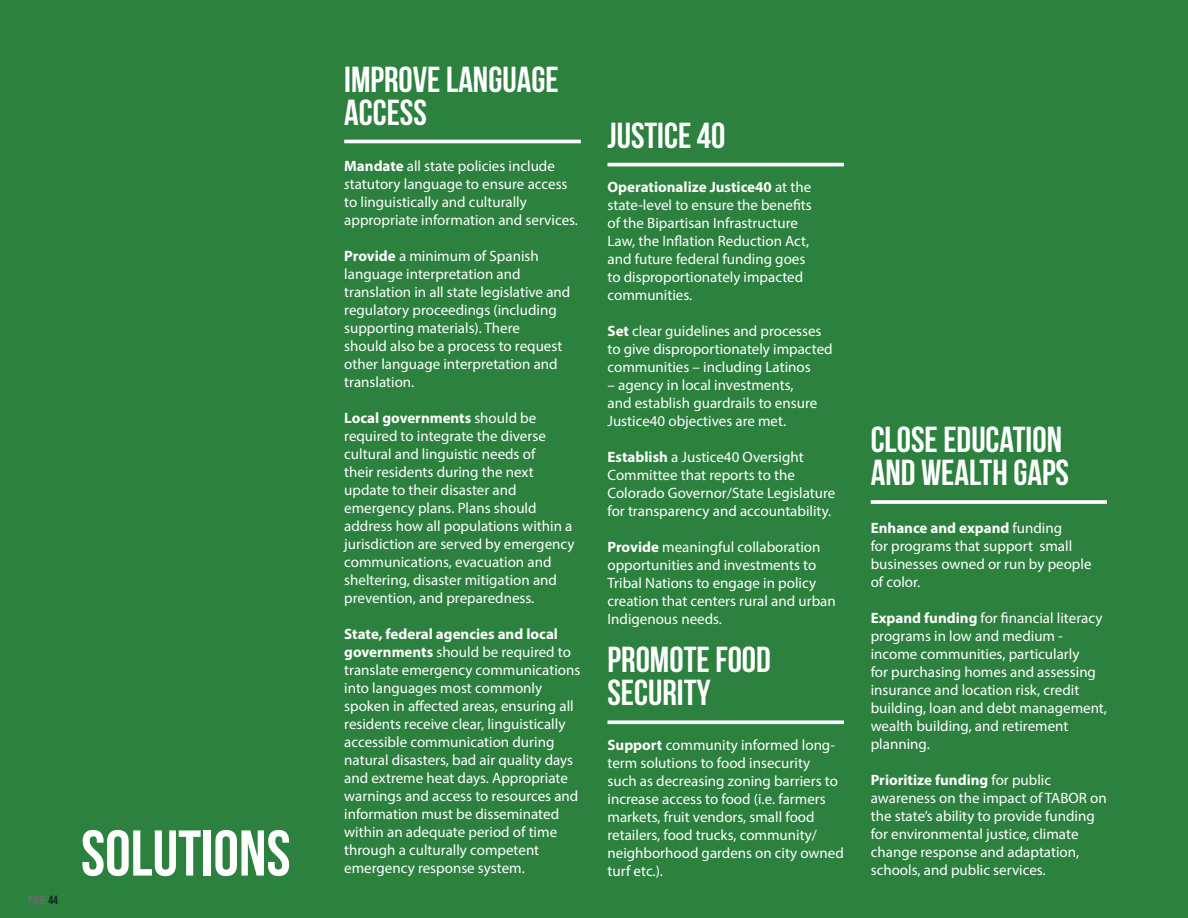
<style>
.page{position:relative;width:1188px;height:918px;background:#2b813d}
.page>*{position:absolute;margin:0;border:0;box-sizing:border-box;transform-origin:0 0}
.t1{font:700 64.5px "Bebas Neue";color:#fff}
.t2{font:700 36px/33px "Bebas Neue";color:#fff}
.t3{font:15px/18px "Myriad Pro";color:#fff}
.t4{font:12px "Bebas Neue";color:#6c6d70}
.s1{color:#231f20}
.s2{font-weight:700}
.s3{font-style:italic}
</style>
<div class="page">
<hr style="left:344px;top:140px;width:237px;height:3px;background:#fff">
<hr style="left:607px;top:163px;width:237px;height:3px;background:#fff">
<svg style="left:871px;top:500px;width:236px;height:4px"></svg>
<svg style="left:607px;top:720px;width:237px;height:4px"></svg>
<p class="t4" style="left:28px;top:893px;width:31px">PAGE <span class="s1">44</span></p>
<h1 class="t1" style="left:81px;top:818px;width:211px">SOLUTIONS</h1>
<h2 class="t2" style="left:344px;top:63px;width:216px">IMPROVE LANGUAGE<br>ACCESS</h2>
<p class="t3" style="left:344px;top:157px;width:235px"><span class="s2">Mandate</span> all state policies include <span class="s3">s</span>tatutory language to ensure access to linguistically and culturally appropriate information and services.</p>
<p class="t3" style="left:344px;top:247px;width:228px"><span class="s2">Provide</span> a minimum of Spanish language interpretation and translation in all state legislative and regulatory proceedings (including supporting materials). There<br>should also be a process to request other language interpretation and translation.</p>
<p class="t3" style="left:344px;top:409px;width:232px"><span class="s2">Local governments</span> should be required to integrate the diverse cultural and linguistic needs of<br>their residents during the next update to their disaster and emergency plans. Plans should address how all populations within a jurisdiction are served by emergency communications, evacuation and sheltering, disaster mitigation and prevention, and preparedness.</p>
<p class="t3" style="left:344px;top:625px;width:238px"><span class="s2">State, federal agencies and local governments</span> should be required to translate emergency communications into languages most commonly spoken in affected areas, ensuring all residents receive clear, linguistically accessible communication during natural disasters, bad air quality days and extreme heat days. Appropriate warnings and access to resources and information must be disseminated within an adequate period of time through a culturally competent emergency response system.</p>
<h2 class="t2" style="left:608px;top:119px;width:119px">JUSTICE 40</h2>
<p class="t3" style="left:608px;top:178px;width:206px"><span class="s2">Operationalize Justice40</span> at the state-level to ensure the benefits of the Bipartisan Infrastructure<br>Law, the Inflation Reduction Act, and future federal funding goes to disproportionately impacted communities.</p>
<p class="t3" style="left:608px;top:322px;width:227px"><span class="s2">Set</span> clear guidelines and processes to give disproportionately impacted communities – including Latinos</p>
<p class="t3" style="left:608px;top:376px;width:211px">– agency in local investments, and establish guardrails to ensure<br>Justice40 objectives are met.</p>
<p class="t3" style="left:608px;top:448px;width:229px"><span class="s2">Establish</span> a Justice40 Oversight Committee that reports to the Colorado Governor/State Legislature for transparency and accountability.</p>
<p class="t3" style="left:608px;top:538px;width:230px"><span class="s2">Provide</span> meaningful collaboration opportunities and investments to<br>Tribal Nations to engage in policy creation that centers rural and urban<br>Indigenous needs.</p>
<h2 class="t2" style="left:608px;top:643px;width:165px">PROMOTE FOOD<br>SECURITY</h2>
<p class="t3" style="left:608px;top:735px;width:238px"><span class="s2">Support</span> community informed long&shy;term solutions to food insecurity<br>such as decreasing zoning barriers to increase access to food (i.e. farmers markets, fruit vendors, small food retailers, food trucks, community/ neighborhood gardens on city owned turf etc.).</p>
<h2 class="t2" style="left:871px;top:423px;width:200px">CLOSE EDUCATION<br>AND WEALTH GAPS</h2>
<p class="t3" style="left:871px;top:519px;width:222px"><span class="s2">Enhance and expand</span> funding<br>for programs that support small businesses owned or run by people of color.</p>
<p class="t3" style="left:871px;top:609px;width:238px"><span class="s2">Expand funding</span> for financial literacy programs in low and medium - income communities, particularly<br>for purchasing homes and assessing insurance and location risk, credit building, loan and debt management, wealth building, and retirement planning.</p>
<p class="t3" style="left:871px;top:771px;width:238px"><span class="s2">Prioritize funding</span> for public awareness on the impact of TABOR on the state’s ability to provide funding for environmental justice, climate change response and adaptation, schools, and public services.</p>
</div>
